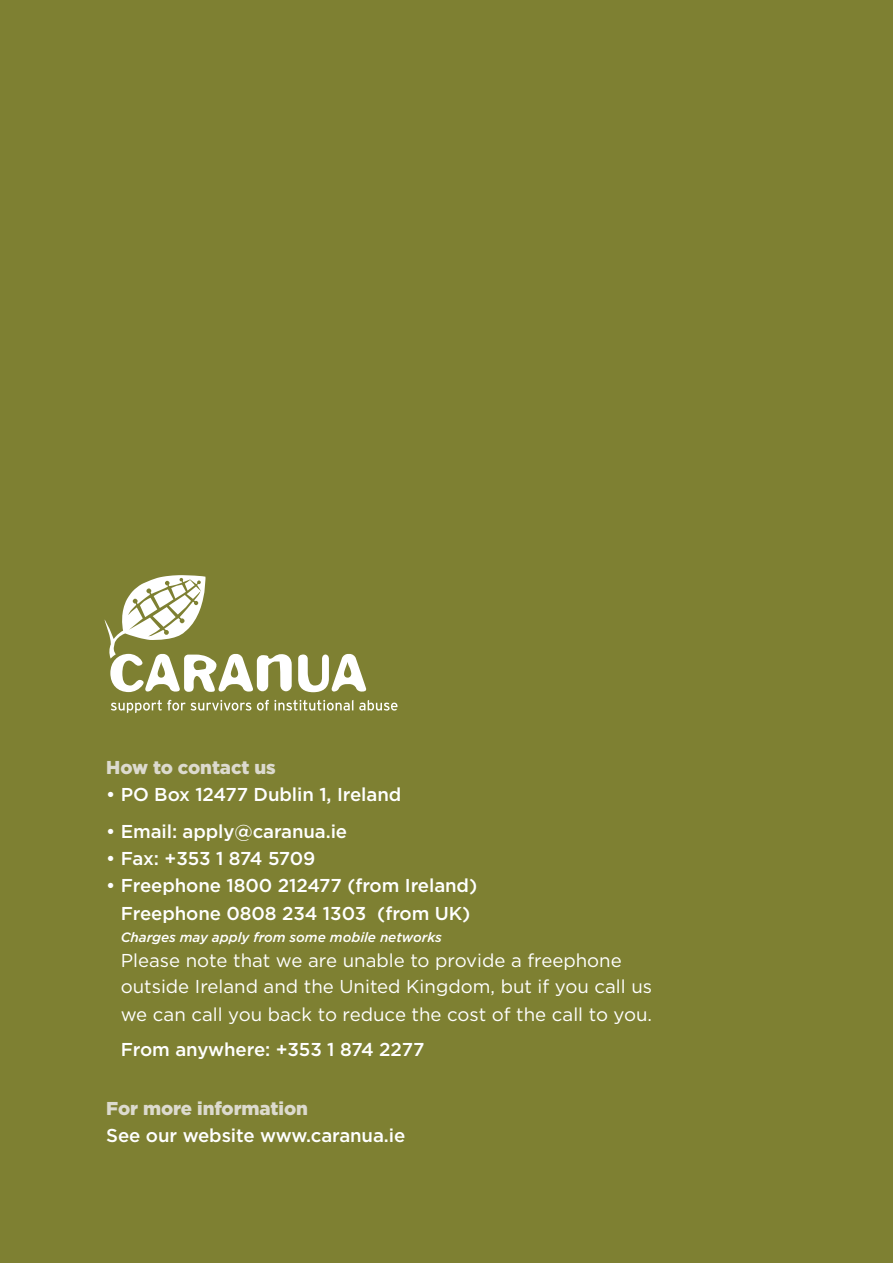
<style>
.page{position:relative;width:893px;height:1263px;background:#7e8032}
.page>*{position:absolute;margin:0;border:0;box-sizing:border-box;transform-origin:0 0}
.t1{font:500 18.6px/27.2px "Gotham HTF";letter-spacing:-.005em;color:#fff;text-align:center}
.t2{font:18.6px/26.5px "Gotham HTF";color:#fff}
.t3{font:900 18.6px "Gotham HTF";letter-spacing:-.005em;color:#dcdace}
.t4{font:italic 500 13.5px "Gotham HTF";letter-spacing:-.005em;color:#fff}
</style>
<div class="page">
<svg style="left:298px;top:654px;width:68px;height:38px"></svg>
<svg style="left:111px;top:700px;width:140px;height:13px"></svg>
<svg style="left:257px;top:700px;width:96px;height:10px"></svg>
<svg style="left:359px;top:700px;width:38px;height:10px"></svg>
<svg style="left:104px;top:575px;width:188px;height:117px"></svg>
<p class="t3" style="left:106px;top:757px;width:171px">How to contact us</p>
<p class="t1" style="left:106px;top:781px;width:297px">• PO Box 12477 Dublin 1, Ireland</p>
<p class="t1" style="left:106px;top:818px;width:242px">• Email: apply@caranua.ie</p>
<p class="t1" style="left:106px;top:845px;width:211px">• Fax: +353 1 874 5709</p>
<p class="t1" style="left:106px;top:872px;width:372px">• Freephone 1800 212477 (from Ireland)<br>Freephone 0808 234 1303 (from UK)</p>
<p class="t4" style="left:121px;top:929px;width:323px">Charges may apply from some mobile networks</p>
<p class="t2" style="left:121px;top:947px;width:533px">Please note that we are unable to provide a freephone outside Ireland and the United Kingdom, but if you call us we can call you back to reduce the cost of the call to you.</p>
<p class="t1" style="left:121px;top:1035px;width:305px">From anywhere: +353 1 874 2277</p>
<p class="t3" style="left:106px;top:1097px;width:203px">For more information</p>
<p class="t1" style="left:106px;top:1121px;width:301px">See our website www.caranua.ie</p>
</div>
